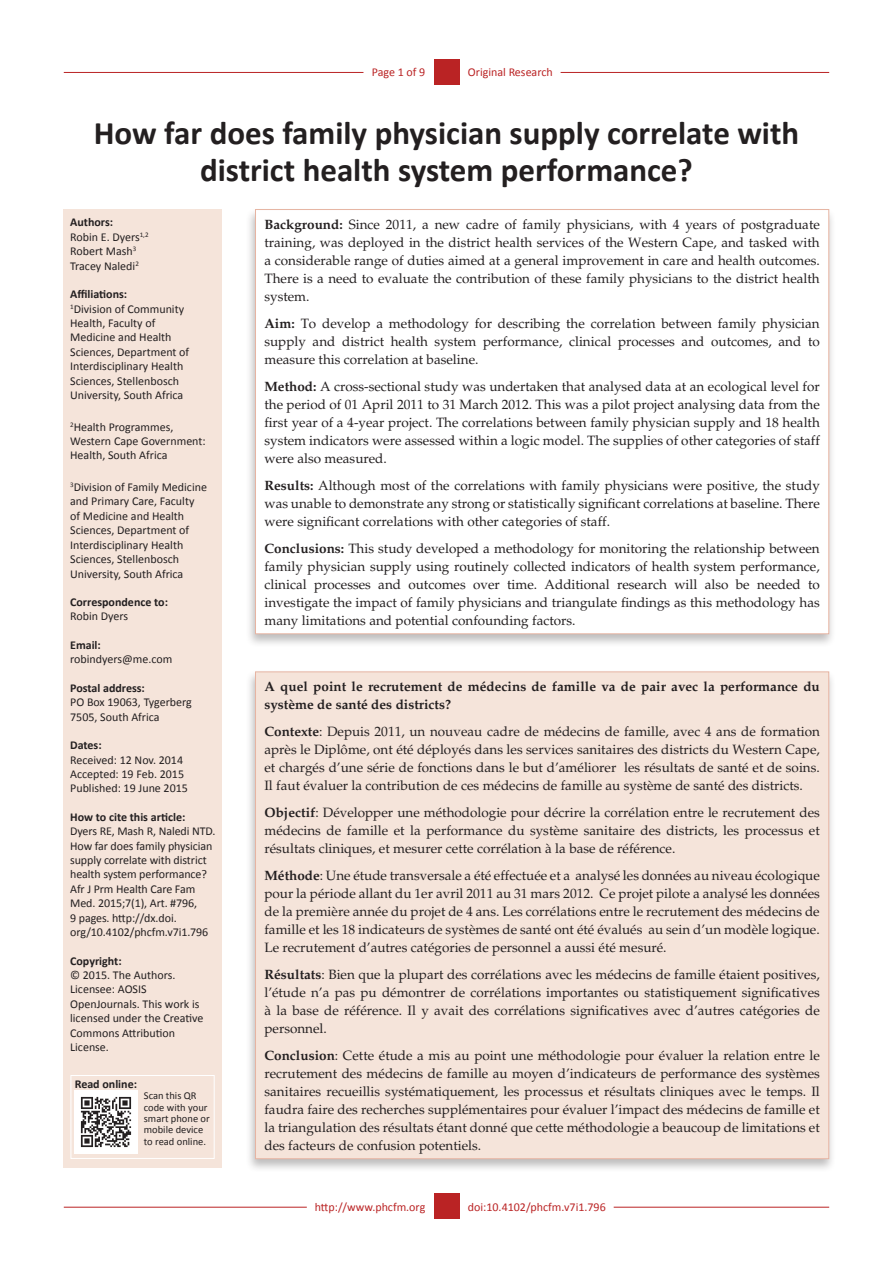
<style>
.page{position:relative;width:893px;height:1263px;background:#fff}
.page>*{position:absolute;margin:0;border:0;box-sizing:border-box;transform-origin:0 0}
.Article_Title{font:700 33px/37.5px "Calibri";color:#231f20;text-align:center}
.Abstract_Text{font:13.5px/18px "Palatino";color:#231f20;text-align:justify}
.Abstract_Text-2{font:700 13.5px/18px "Palatino";color:#231f20}
.Sidebar_text{font:12px/14.4px "Calibri";color:#231f20}
.Sidebar_text1{font:12px/14.4px "Calibri";color:#231f20}
.Sidebar_head{font:700 12px "Calibri";color:#231f20}
.RRH_Bottom{font:12px "Calibri";color:#ba2324}
.LRH_Bottom{font:12px "Calibri";color:#ba2324}
.RRH{font:12px "Calibri";color:#ba2324}
.LRH{font:12px "Calibri";letter-spacing:-.005em;color:#ba2324}
.Sidebar_text-2{font:10.5px/11.4px "Calibri";color:#231f20}
.s1{font-weight:700}
</style>
<div class="page">
<hr style="left:64px;top:72px;width:299px;height:1px;background:#ba2324">
<hr style="left:561px;top:72px;width:268px;height:1px;background:#ba2324">
<div style="left:434px;top:59px;width:25px;height:26px;background:#ba2324"></div>
<hr style="left:64px;top:1207px;width:243px;height:1px;background:#ba2324">
<hr style="left:614px;top:1207px;width:215px;height:1px;background:#ba2324">
<div style="left:434px;top:1193px;width:25px;height:26px;background:#ba2324"></div>
<div style="left:64px;top:209px;width:158px;height:958px;background:#f5e4da"></div>
<div style="left:246px;top:207px;width:590px;height:441px;background:#231f20;opacity:.3"></div>
<div style="left:255px;top:210px;width:574px;height:424px;background:#fff"></div>
<div style="left:246px;top:669px;width:590px;height:504px;background:#231f20;opacity:.3"></div>
<div style="left:255px;top:672px;width:574px;height:487px;background:#f5e4da"></div>
<div style="left:71px;top:1075px;width:144px;height:84px;border:1px solid #fff"></div>
<img style="left:75px;top:1090px;width:63px;height:64px">
<p class="LRH" style="left:372px;top:65px;width:55px">Page 1 of 9</p>
<p class="RRH" style="left:468px;top:65px;width:86px">Original Research</p>
<p class="Article_Title" style="left:94px;top:113px;width:707px">How far does family physician supply correlate with district health system performance?</p>
<p class="Abstract_Text" style="left:264px;top:215px;width:557px"><span class="s1">Background:</span> Since 2011, a new cadre of family physicians, with 4 years of postgraduate training, was deployed in the district health services of the Western Cape, and tasked with a considerable range of duties aimed at a general improvement in care and health outcomes.<br>There is a need to evaluate the contribution of these family physicians to the district health system.</p>
<p class="Abstract_Text" style="left:264px;top:314px;width:557px"><span class="s1">Aim:</span> To develop a methodology for describing the correlation between family physician supply and district health system performance, clinical processes and outcomes, and to measure this correlation at baseline.</p>
<p class="Abstract_Text" style="left:264px;top:377px;width:557px"><span class="s1">Method:</span> A cross-sectional study was undertaken that analysed data at an ecological level for the period of 01 April 2011 to 31 March 2012. This was a pilot project analysing data from the first year of a 4-year project. The correlations between family physician supply and 18 health system indicators were assessed within a logic model. The supplies of other categories of staff were also measured.</p>
<p class="Abstract_Text" style="left:264px;top:476px;width:557px"><span class="s1">Results:</span> Although most of the correlations with family physicians were positive, the study was unable to demonstrate any strong or statistically significant correlations at baseline. There were significant correlations with other categories of staff.</p>
<p class="Abstract_Text" style="left:264px;top:539px;width:557px"><span class="s1">Conclusions:</span> This study developed a methodology for monitoring the relationship between family physician supply using routinely collected indicators of health system performance, clinical processes and outcomes over time. Additional research will also be needed to investigate the impact of family physicians and triangulate findings as this methodology has many limitations and potential confounding factors.</p>
<p class="Sidebar_head" style="left:70px;top:215px;width:44px">Authors:</p>
<p class="Sidebar_text" style="left:70px;top:229px;width:80px">Robin E. Dyers<sup>1,2</sup></p>
<p class="Sidebar_text" style="left:70px;top:243px;width:68px">Robert Mash<sup>3</sup></p>
<p class="Sidebar_text" style="left:70px;top:258px;width:70px">Tracey Naledi<sup>2</sup></p>
<p class="Sidebar_head" style="left:70px;top:287px;width:59px">Affiliations:</p>
<p class="Sidebar_text" style="left:70px;top:301px;width:121px"><sup>1</sup>Division of Community<br>Health, Faculty of<br>Medicine and Health<br>Sciences, Department of<br>Interdisciplinary Health<br>Sciences, Stellenbosch<br>University, South Africa</p>
<p class="Sidebar_text1" style="left:70px;top:419px;width:137px"><sup>2</sup>Health Programmes,<br>Western Cape Government:<br>Health, South Africa</p>
<p class="Sidebar_text1" style="left:70px;top:479px;width:138px"><sup>3</sup>Division of Family Medicine and Primary Care, Faculty of Medicine and Health<br>Sciences, Department of<br>Interdisciplinary Health<br>Sciences, Stellenbosch<br>University, South Africa</p>
<p class="Sidebar_head" style="left:70px;top:595px;width:99px">Correspondence to:</p>
<p class="Sidebar_text" style="left:70px;top:609px;width:59px">Robin Dyers</p>
<p class="Sidebar_head" style="left:70px;top:637px;width:32px">Email:</p>
<p class="Sidebar_text" style="left:70px;top:651px;width:104px">robindyers@me.com</p>
<p class="Sidebar_head" style="left:70px;top:680px;width:76px">Postal address:</p>
<p class="Sidebar_text" style="left:70px;top:694px;width:123px">PO Box 19063, Tygerberg<br>7505, South Africa</p>
<p class="Sidebar_head" style="left:70px;top:738px;width:33px">Dates:</p>
<p class="Sidebar_text" style="left:70px;top:752px;width:114px">Received: 12 Nov. 2014</p>
<p class="Sidebar_text" style="left:70px;top:766px;width:115px">Accepted: 19 Feb. 2015</p>
<p class="Sidebar_text" style="left:70px;top:780px;width:119px">Published: 19 June 2015</p>
<p class="Sidebar_head" style="left:70px;top:809px;width:117px">How to cite this article:</p>
<p class="Sidebar_text" style="left:70px;top:823px;width:147px">Dyers RE, Mash R, Naledi NTD.<br>How far does family physician supply correlate with district health system performance?<br>Afr J Prm Health Care Fam<br>Med. 2015;7(1), Art. #796,<br>9 pages. http://dx.doi. org/10.4102/phcfm.v7i1.796</p>
<p class="Sidebar_head" style="left:70px;top:953px;width:53px">Copyright:</p>
<p class="Sidebar_text" style="left:70px;top:967px;width:135px">© 2015. The Authors.<br>Licensee: AOSIS<br>OpenJournals. This work is licensed under the Creative<br>Commons Attribution<br>License.</p>
<p class="Abstract_Text-2" style="left:264px;top:677px;width:557px">A quel point le recrutement de médecins de famille va de pair avec la performance du système de santé des districts?</p>
<p class="Abstract_Text" style="left:264px;top:722px;width:557px"><span class="s1">Contexte</span>: Depuis 2011, un nouveau cadre de médecins de famille, avec 4 ans de formation après le Diplôme, ont été déployés dans les services sanitaires des districts du Western Cape, et chargés d’une série de fonctions dans le but d’améliorer les résultats de santé et de soins.<br>Il faut évaluer la contribution de ces médecins de famille au système de santé des districts.</p>
<p class="Abstract_Text" style="left:264px;top:803px;width:557px"><span class="s1">Objectif</span>: Développer une méthodologie pour décrire la corrélation entre le recrutement des médecins de famille et la performance du système sanitaire des districts, les processus et résultats cliniques, et mesurer cette corrélation à la base de référence.</p>
<p class="Abstract_Text" style="left:264px;top:866px;width:557px"><span class="s1">Méthode</span>: Une étude transversale a été effectuée et a analysé les données au niveau écologique pour la période allant du 1er avril 2011 au 31 mars 2012. Ce projet pilote a analysé les données de la première année du projet de 4 ans. Les corrélations entre le recrutement des médecins de famille et les 18 indicateurs de systèmes de santé ont été évalués au sein d’un modèle logique.<br>Le recrutement d’autres catégories de personnel a aussi été mesuré.</p>
<p class="Abstract_Text" style="left:264px;top:965px;width:557px"><span class="s1">Résultats</span>: Bien que la plupart des corrélations avec les médecins de famille étaient positives, l’étude n’a pas pu démontrer de corrélations importantes ou statistiquement significatives à la base de référence. Il y avait des corrélations significatives avec d’autres catégories de personnel.</p>
<p class="Abstract_Text" style="left:264px;top:1046px;width:557px"><span class="s1">Conclusion</span>: Cette étude a mis au point une méthodologie pour évaluer la relation entre le recrutement des médecins de famille au moyen d’indicateurs de performance des systèmes sanitaires recueillis systématiquement, les processus et résultats cliniques avec le temps. Il faudra faire des recherches supplémentaires pour évaluer l’impact des médecins de famille et la triangulation des résultats étant donné que cette méthodologie a beaucoup de limitations et des facteurs de confusion potentiels.</p>
<p class="Sidebar_head" style="left:75px;top:1077px;width:64px">Read online:</p>
<p class="Sidebar_text-2" style="left:144px;top:1090px;width:67px">Scan this QR code with your smart phone or mobile device to read online.</p>
<p class="LRH_Bottom" style="left:315px;top:1200px;width:112px">http://www.phcfm.org</p>
<p class="RRH_Bottom" style="left:468px;top:1200px;width:139px">doi:10.4102/phcfm.v7i1.796</p>
</div>
